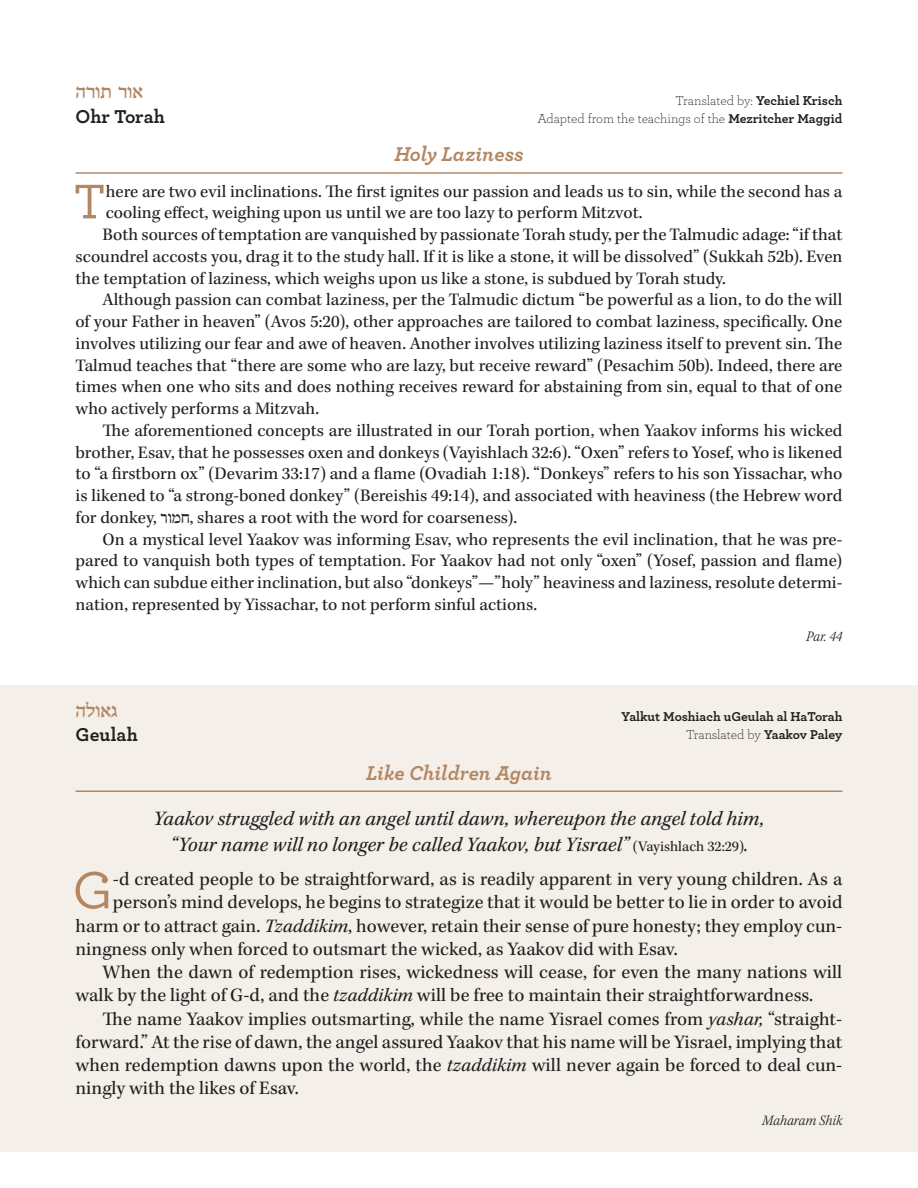
<style>
.page{position:relative;width:918px;height:1188px;background:#fff}
.page>*{position:absolute;margin:0;border:0;box-sizing:border-box;transform-origin:0 0}
.Chayus_Main_First{font:500 54.9px "Archer";color:#b38762}
.Chayus_Main_First-2{font:500 51px "Archer";color:#b38762}
.Chayus_Eng_Pasuk{font:italic 21px/25.5px "Kepler Std";color:#231f20;text-align:center}
.Chayus_Heading{font:italic 700 21px "Archer";letter-spacing:-.005em;color:#b38762}
.Chayus_Heb_Sec_Title{font:21px "Fb Poetika";color:#b38762}
.Chayus_Main_Text{font:19.5px/23.2px "Kepler Std";color:#231f20}
.Chayus_Main_First-3{font:19.5px "Kepler Std";color:#231f20}
.Chayus_Eng_Sec_Title{font:700 19.5px "Archer";color:#231f20}
.Chayus_Main_Text-2{font:18px/21.8px "Kepler Std";color:#231f20;text-align:justify}
.Chayus_Main_First-4{font:18px/21.8px "Kepler Std";color:#231f20}
.Chayus_source{font:15px "Kepler Std Light Scn It";color:#231f20}
.Chayus_Credits{font:300 13.5px/18px "Archer";letter-spacing:-.005em;color:#231f20;text-align:right}
.Chayus_Credits-2{font:700 13.5px/18px "Archer";letter-spacing:-.005em;color:#231f20;text-align:right}
.s1{font-weight:700}
.s2{font-family:"Fb Livorna"}
.s3{font-weight:300}
.s4{font-style:normal;font-size:15px}
.s5{font-size:19.5px}
.s6{font-style:italic}
</style>
<div class="page">
<hr style="left:76px;top:172px;width:766px;height:2px;background:#b38762">
<div style="left:0;top:686px;width:918px;height:466px;background:#f5efe9"></div>
<hr style="left:76px;top:790px;width:766px;height:2px;background:#b38762">
<p class="Chayus_Heb_Sec_Title" style="left:76px;top:83px;width:69px">אורתורה</p>
<p class="Chayus_Eng_Sec_Title" style="left:76px;top:101px;width:91px">Ohr Torah</p>
<p class="Chayus_Heading" style="left:394px;top:138px;width:131px">Holy Laziness</p>
<p class="Chayus_Credits" style="left:537px;top:91px;width:306px">Translated by: <span class="s1">Yechiel Krisch<br></span>Adapted from the teachings of the <span class="s1">Mezritcher Maggid</span></p>
<p class="Chayus_Main_First-2" style="left:73px;top:165px;width:34px">T</p>
<p class="Chayus_Main_First-4" style="left:106px;top:181px;width:738px">here are two evil inclinations. The first ignites our passion and leads us to sin, while the second has a cooling effect, weighing upon us until we are too lazy to perform Mitzvot.</p>
<p class="Chayus_Main_Text-2" style="left:76px;top:224px;width:768px;text-indent:27px">Both sources of temptation are vanquished by passionate Torah study, per the Talmudic adage: “if that scoundrel accosts you, drag it to the study hall. If it is like a stone, it will be dissolved” (Sukkah 52b). Even the temptation of laziness, which weighs upon us like a stone, is subdued by Torah study.</p>
<p class="Chayus_Main_Text-2" style="left:76px;top:290px;width:768px;text-indent:27px">Although passion can combat laziness, per the Talmudic dictum “be powerful as a lion, to do the will of your Father in heaven” (Avos 5:20), other approaches are tailored to combat laziness, specifically. One involves utilizing our fear and awe of heaven. Another involves utilizing laziness itself to prevent sin. The Talmud teaches that “there are some who are lazy, but receive reward” (Pesachim 50b). Indeed, there are times when one who sits and does nothing receives reward for abstaining from sin, equal to that of one who actively performs a Mitzvah.</p>
<p class="Chayus_Main_Text-2" style="left:76px;top:420px;width:768px;text-indent:27px">The aforementioned concepts are illustrated in our Torah portion, when Yaakov informs his wicked brother, Esav, that he possesses oxen and donkeys (Vayishlach 32:6). “Oxen” refers to Yosef, who is likened to “a firstborn ox” (Devarim 33:17) and a flame (Ovadiah 1:18). “Donkeys” refers to his son Yissachar, who is likened to “a strong-boned donkey” (Bereishis 49:14), and associated with heaviness (the Hebrew word for donkey, <span class="s2">חמור</span> , shares a root with the word for coarseness).</p>
<p class="Chayus_Main_Text-2" style="left:76px;top:529px;width:768px;text-indent:27px">On a mystical level Yaakov was informing Esav, who represents the evil inclination, that he was pre&shy;pared to vanquish both types of temptation. For Yaakov had not only “oxen” (Yosef, passion and flame) which can subdue either inclination, but also “donkeys”—”holy” heaviness and laziness, resolute determi&shy;nation, represented by Yissachar, to not perform sinful actions.</p>
<p class="Chayus_source" style="left:806px;top:627px;width:38px">Par. 44</p>
<p class="Chayus_Heb_Sec_Title" style="left:76px;top:701px;width:44px">גאולה</p>
<p class="Chayus_Eng_Sec_Title" style="left:76px;top:719px;width:64px">Geulah</p>
<p class="Chayus_Credits-2" style="left:622px;top:707px;width:222px">Yalkut Moshiach uGeulah al HaTorah<br><span class="s3">Translated by</span> Yaakov Paley</p>
<p class="Chayus_Heading" style="left:366px;top:756px;width:187px">Like Children Again</p>
<p class="Chayus_Eng_Pasuk" style="left:154px;top:807px;width:612px">Yaakov struggled with an angel until dawn, whereupon the angel told him, “Your name will no longer be called Yaakov, but Yisrael” <span class="s4">(Vayishlach 32:29)</span><span class="s5">.</span></p>
<p class="Chayus_Main_First" style="left:73px;top:850px;width:42px">G</p>
<p class="Chayus_Main_First-3" style="left:113px;top:868px;width:731px">-d created people to be straightforward, as is readily apparent in very young children. As a</p>
<p class="Chayus_Main_First-3" style="left:113px;top:891px;width:731px">person’s mind develops, he begins to strategize that it would be better to lie in order to avoid</p>
<p class="Chayus_Main_First-3" style="left:76px;top:914px;width:768px">harm or to attract gain. <span class="s6">Tzaddikim</span>, however, retain their sense of pure honesty; they employ cun-</p>
<p class="Chayus_Main_First-3" style="left:76px;top:938px;width:604px">ningness only when forced to outsmart the wicked, as Yaakov did with Esav.</p>
<p class="Chayus_Main_Text" style="left:76px;top:961px;width:768px;text-indent:27px">When the dawn of redemption rises, wickedness will cease, for even the many nations will walk by the light of G-d, and the <span class="s6">tzaddikim</span> will be free to maintain their straightforwardness.</p>
<p class="Chayus_Main_Text" style="left:76px;top:1008px;width:768px;text-align:justify;text-indent:27px">The name Yaakov implies outsmarting, while the name Yisrael comes from <span class="s6">yashar,</span> “straight&shy;forward.” At the rise of dawn, the angel assured Yaakov that his name will be Yisrael, implying that when redemption dawns upon the world, the <span class="s6">tzaddikim</span> will never again be forced to deal cun&shy;ningly with the likes of Esav.</p>
<p class="Chayus_source" style="left:762px;top:1112px;width:82px">Maharam Shik</p>
</div>
